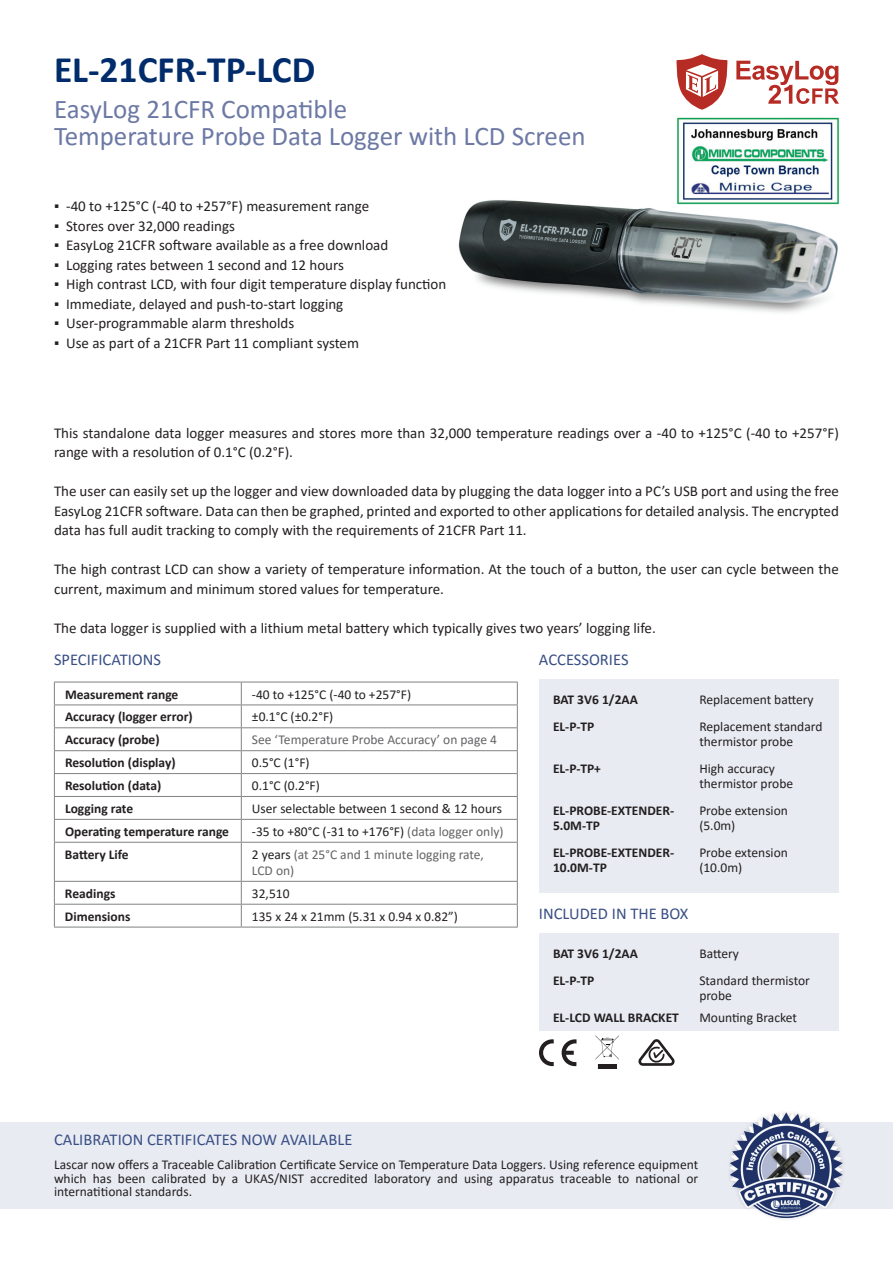
<style>
.page{position:relative;width:893px;height:1263px;background:#fff}
.page>*{position:absolute;margin:0;border:0;box-sizing:border-box;transform-origin:0 0}
.t1{font:700 37.5px "Calibri";color:#002c6b}
.t2{font:27px/27px "Calibri";color:#6c79a5}
.t3{font:16.5px "Calibri";color:#384e85}
.t4{font:15px/19.5px "Calibri";color:#231f20}
.t5{font:13.5px/15px "Calibri";color:#231f20}
.t6{font:700 13.5px/15px "Calibri";color:#231f20}
.t7{font:13.5px/16.2px "Calibri";color:#636366}
.t8{font:13.5px "Calibri";color:#242021}
.s1{color:#636366}
.s2{color:#231f20}
</style>
<div class="page">
<img style="left:458px;top:200px;width:381px;height:113px">
<hr style="left:54px;top:682px;width:187px;height:1px;background:#808285">
<hr style="left:241px;top:682px;width:277px;height:1px;background:#808285">
<hr style="left:54px;top:704px;width:187px;height:1px;background:#808285">
<hr style="left:241px;top:704px;width:277px;height:1px;background:#808285">
<hr style="left:241px;top:773px;width:277px;height:1px;background:#808285">
<hr style="left:54px;top:727px;width:187px;height:1px;background:#808285">
<hr style="left:54px;top:750px;width:187px;height:1px;background:#808285">
<hr style="left:54px;top:773px;width:187px;height:1px;background:#808285">
<hr style="left:54px;top:796px;width:187px;height:1px;background:#808285">
<hr style="left:241px;top:727px;width:277px;height:1px;background:#808285">
<hr style="left:241px;top:750px;width:277px;height:1px;background:#808285">
<hr style="left:241px;top:796px;width:277px;height:1px;background:#808285">
<hr style="left:54px;top:819px;width:187px;height:1px;background:#808285">
<svg style="left:54px;top:682px;width:1px;height:160px"></svg>
<hr style="left:241px;top:819px;width:277px;height:1px;background:#808285">
<svg style="left:241px;top:682px;width:1px;height:160px"></svg>
<svg style="left:517px;top:682px;width:1px;height:160px"></svg>
<hr style="left:54px;top:842px;width:187px;height:1px;background:#808285">
<hr style="left:54px;top:843px;width:1px;height:38px;background:#808285">
<svg style="left:54px;top:882px;width:1px;height:45px"></svg>
<hr style="left:241px;top:842px;width:277px;height:1px;background:#808285">
<hr style="left:241px;top:843px;width:1px;height:38px;background:#808285">
<hr style="left:517px;top:843px;width:1px;height:38px;background:#808285">
<svg style="left:241px;top:882px;width:1px;height:45px"></svg>
<svg style="left:517px;top:882px;width:1px;height:45px"></svg>
<hr style="left:54px;top:881px;width:187px;height:1px;background:#808285">
<hr style="left:54px;top:904px;width:187px;height:1px;background:#808285">
<hr style="left:54px;top:927px;width:187px;height:1px;background:#808285">
<hr style="left:241px;top:881px;width:277px;height:1px;background:#808285">
<hr style="left:241px;top:904px;width:277px;height:1px;background:#808285">
<hr style="left:241px;top:927px;width:277px;height:1px;background:#808285">
<div style="left:539px;top:679px;width:300px;height:214px;background:#e9ebf3"></div>
<div style="left:539px;top:934px;width:300px;height:97px;background:#e9ebf3"></div>
<svg style="left:562px;top:1039px;width:14px;height:27px"></svg>
<svg style="left:539px;top:1039px;width:15px;height:27px"></svg>
<svg style="left:595px;top:1035px;width:24px;height:34px"></svg>
<svg style="left:638px;top:1039px;width:37px;height:27px"></svg>
<div style="left:0;top:1122px;width:893px;height:87px;background:#e9ebf3"></div>
<div style="left:726px;top:1109px;width:120px;height:112px;background:#231f20;opacity:.25"></div>
<img style="left:730px;top:1112px;width:112px;height:105px">
<svg style="left:677px;top:54px;width:51px;height:56px"></svg>
<svg style="left:736px;top:61px;width:103px;height:43px"></svg>
<img style="left:676px;top:117px;width:164px;height:87px">
<h1 class="t1" style="left:54px;top:43px;width:263px">EL-21CFR-TP-LCD</h1>
<h2 class="t2" style="left:54px;top:95px;width:533px">EasyLog 21CFR Compatible<br>Temperature Probe Data Logger with LCD Screen</h2>
<p class="t4" style="left:54px;top:196px;width:317px">▪ -40 to +125°C (-40 to +257°F) measurement range</p>
<p class="t4" style="left:54px;top:216px;width:183px">▪ Stores over 32,000 readings</p>
<p class="t4" style="left:54px;top:235px;width:336px">▪ EasyLog 21CFR software available as a free download</p>
<p class="t4" style="left:54px;top:255px;width:292px">▪ Logging rates between 1 second and 12 hours</p>
<p class="t4" style="left:54px;top:274px;width:394px">▪ High contrast LCD, with four digit temperature display function</p>
<p class="t4" style="left:54px;top:294px;width:291px">▪ Immediate, delayed and push-to-start logging</p>
<p class="t4" style="left:54px;top:313px;width:242px">▪ User-programmable alarm thresholds</p>
<p class="t4" style="left:54px;top:333px;width:307px">▪ Use as part of a 21CFR Part 11 compliant system</p>
<p class="t4" style="left:54px;top:422px;width:786px">This standalone data logger measures and stores more than 32,000 temperature readings over a -40 to +125°C (-40 to +257°F) range with a resolution of 0.1°C (0.2°F).</p>
<p class="t4" style="left:54px;top:481px;width:786px;text-align:justify">The user can easily set up the logger and view downloaded data by plugging the data logger into a PC’s USB port and using the free EasyLog 21CFR software. Data can then be graphed, printed and exported to other applications for detailed analysis. The encrypted data has full audit tracking to comply with the requirements of 21CFR Part 11.</p>
<p class="t4" style="left:54px;top:559px;width:786px">The high contrast LCD can show a variety of temperature information. At the touch of a button, the user can cycle between the current, maximum and minimum stored values for temperature.</p>
<p class="t4" style="left:54px;top:617px;width:603px">The data logger is supplied with a lithium metal battery which typically gives two years’ logging life.</p>
<p class="t3" style="left:54px;top:648px;width:109px">SPECIFICATIONS</p>
<p class="t3" style="left:539px;top:648px;width:91px">ACCESSORIES</p>
<p class="t6" style="left:65px;top:686px;width:115px">Measurement range</p>
<p class="t5" style="left:252px;top:686px;width:161px">-40 to +125°C (-40 to +257°F)</p>
<p class="t6" style="left:65px;top:709px;width:129px">Accuracy (logger error)</p>
<p class="t5" style="left:252px;top:709px;width:83px">±0.1°C (±0.2°F)</p>
<p class="t6" style="left:65px;top:732px;width:96px">Accuracy (probe)</p>
<p class="t7" style="left:252px;top:731px;width:247px">See ‘Temperature Probe Accuracy’ on page 4</p>
<p class="t6" style="left:65px;top:755px;width:112px">Resolution (display)</p>
<p class="t5" style="left:252px;top:755px;width:59px">0.5°C (1°F)</p>
<p class="t6" style="left:65px;top:778px;width:98px">Resolution (data)</p>
<p class="t5" style="left:252px;top:778px;width:69px">0.1°C (0.2°F)</p>
<p class="t6" style="left:65px;top:800px;width:70px">Logging rate</p>
<p class="t5" style="left:252px;top:801px;width:251px">User selectable between 1 second &amp; 12 hours</p>
<p class="t6" style="left:65px;top:823px;width:166px">Operating temperature range</p>
<p class="t5" style="left:252px;top:823px;width:253px">-35 to +80°C (-31 to +176°F) <span class="s1">(data logger only)</span></p>
<p class="t6" style="left:65px;top:846px;width:65px">Battery Life</p>
<p class="t7" style="left:252px;top:846px;width:234px"><span class="s2">2 years</span> (at 25°C and 1 minute logging rate,<br>LCD on)</p>
<p class="t6" style="left:65px;top:885px;width:52px">Readings</p>
<p class="t5" style="left:252px;top:885px;width:39px">32,510</p>
<p class="t6" style="left:65px;top:908px;width:67px">Dimensions</p>
<p class="t5" style="left:252px;top:908px;width:207px">135 x 24 x 21mm (5.31 x 0.94 x 0.82”)</p>
<p class="t6" style="left:553px;top:692px;width:86px">BAT 3V6 1/2AA</p>
<p class="t5" style="left:699px;top:692px;width:116px">Replacement battery</p>
<p class="t6" style="left:553px;top:718px;width:43px">EL-P-TP</p>
<p class="t5" style="left:699px;top:718px;width:125px">Replacement standard thermistor probe</p>
<p class="t6" style="left:553px;top:760px;width:50px">EL-P-TP+</p>
<p class="t6" style="left:553px;top:802px;width:123px">EL-PROBE-EXTENDER-<br>5.0M-TP</p>
<p class="t6" style="left:553px;top:844px;width:123px">EL-PROBE-EXTENDER-<br>10.0M-TP</p>
<p class="t5" style="left:699px;top:760px;width:95px">High accuracy thermistor probe</p>
<p class="t5" style="left:699px;top:802px;width:90px">Probe extension (5.0m)</p>
<p class="t5" style="left:699px;top:844px;width:90px">Probe extension (10.0m)</p>
<p class="t3" style="left:539px;top:902px;width:151px">INCLUDED IN THE BOX</p>
<p class="t6" style="left:553px;top:946px;width:86px">BAT 3V6 1/2AA</p>
<p class="t5" style="left:699px;top:946px;width:41px">Battery</p>
<p class="t6" style="left:553px;top:972px;width:43px">EL-P-TP</p>
<p class="t5" style="left:699px;top:972px;width:112px">Standard thermistor probe</p>
<p class="t6" style="left:553px;top:1010px;width:127px">EL-LCD WALL BRACKET</p>
<p class="t5" style="left:699px;top:1010px;width:99px">Mounting Bracket</p>
<p class="t3" style="left:54px;top:1128px;width:300px">CALIBRATION CERTIFICATES NOW AVAILABLE</p>
<p class="t5" style="left:54px;top:1157px;width:646px;line-height:13.5px">Lascar now offers a Traceable Calibration Certificate Service on Temperature Data Loggers. Using reference equipment which has been calibrated by a UKAS/NIST accredited laboratory and using apparatus traceable to national or</p>
<p class="t8" style="left:54px;top:1182px;width:140px">internatitional standards.</p>
</div>
